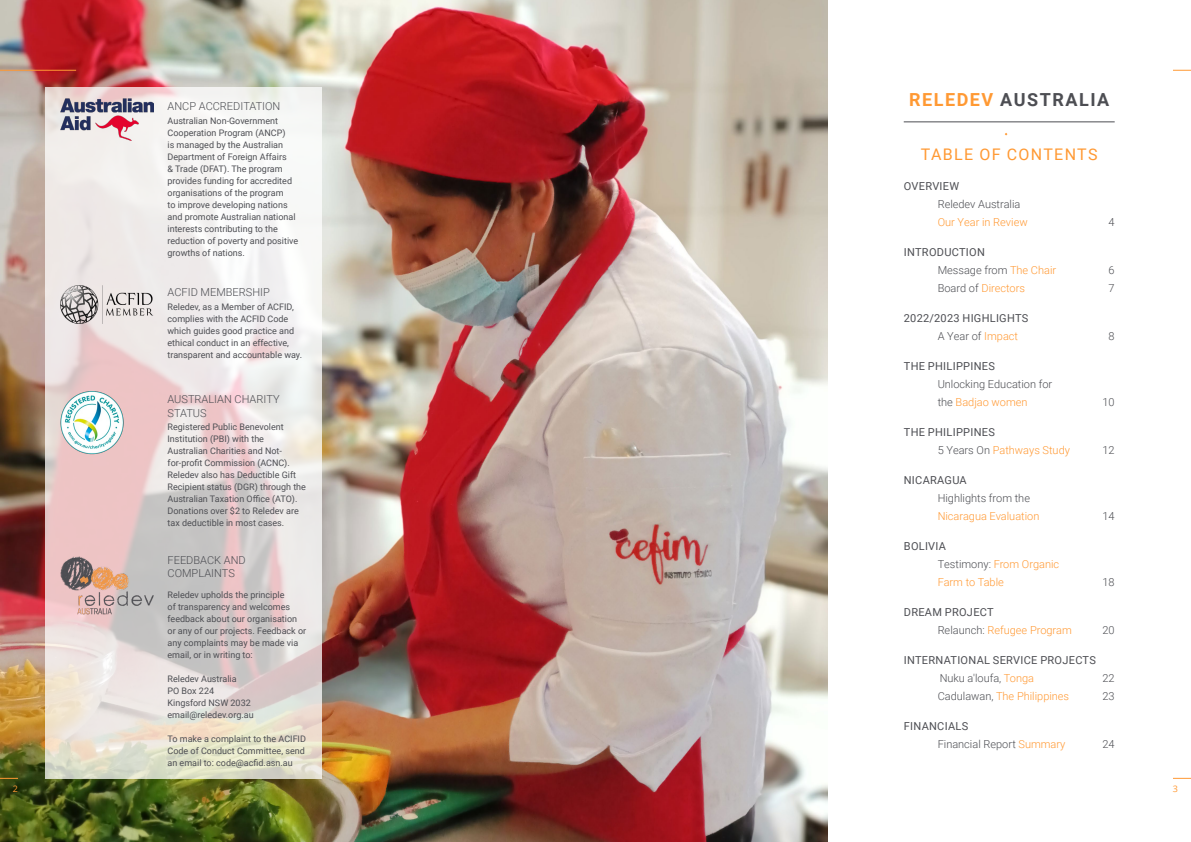
<style>
.page{position:relative;width:1191px;height:842px;background:#fff}
.page>*{position:absolute;margin:0;border:0;box-sizing:border-box;transform-origin:0 0}
.t1{font:700 18px "Roboto";letter-spacing:.085em;color:#4d4e53}
.t2{font:16px "Roboto";letter-spacing:.085em;color:#f93}
.t3{font:300 11px/18px "Roboto";color:#4d4e53}
.t4{font:11px/18px "Roboto";letter-spacing:.025em;color:#4d4e53}
.t5{font:300 11px/18px "Roboto";color:#f93}
.t6{font:9px/12px "Roboto";color:#4d4e53}
.t7{font:9px "Open Sans";color:#f93}
.s1{color:#f93}
.s2{font-weight:300}
.s3{font-weight:300;color:#f93}
.s4{color:#4d4e53}
.s5{font-weight:400;color:#4d4e53}
.s6{font-weight:400}
</style>
<div class="page">
<img style="left:0;top:0;width:827px;height:842px">
<svg style="left:1173px;top:70px;width:18px;height:1px"></svg>
<svg style="left:1173px;top:778px;width:18px;height:1px"></svg>
<svg style="left:0;top:778px;width:18px;height:1px"></svg>
<hr style="left:0;top:70px;width:76px;height:1px;background:#f93">
<hr style="left:903px;top:122px;width:211px;height:1px;background:#4d4e53">
<svg style="left:45px;top:87px;width:276px;height:691px"></svg>
<img style="left:61px;top:285px;width:93px;height:38px">
<img style="left:60px;top:98px;width:93px;height:43px">
<img style="left:61px;top:392px;width:69px;height:66px">
<img style="left:61px;top:556px;width:93px;height:58px">
<p class="t3" style="left:167px;top:97px;width:114px">ANCP ACCREDITATION</p>
<p class="t6" style="left:167px;top:114px;width:132px">Australian Non-Government<br>Cooperation Program (ANCP)<br>is managed by the Australian<br>Department of Foreign Affairs<br>&amp; Trade (DFAT). The program provides funding for accredited organisations of the program<br>to improve developing nations and promote Australian national interests contributing to the reduction of poverty and positive growths of nations.</p>
<p class="t3" style="left:167px;top:282px;width:104px">ACFID MEMBERSHIP</p>
<p class="t6" style="left:167px;top:300px;width:136px">Reledev, as a Member of ACFID, complies with the ACFID Code which guides good practice and ethical conduct in an effective, transparent and accountable way.</p>
<p class="t3" style="left:167px;top:392px;width:114px;line-height:13.2px">AUSTRALIAN CHARITY<br>STATUS</p>
<p class="t6" style="left:167px;top:420px;width:140px">Registered Public Benevolent<br>Institution (PBI) with the<br>Australian Charities and Not&shy;for-profit Commission (ACNC).<br>Reledev also has Deductible Gift<br>Recipient status (DGR) through the<br>Australian Taxation Office (ATO).<br>Donations over $2 to Reledev are tax deductible in most cases.</p>
<p class="t3" style="left:167px;top:553px;width:80px;line-height:13.2px">FEEDBACK AND<br>COMPLAINTS</p>
<p class="t6" style="left:167px;top:588px;width:140px">Reledev upholds the principle<br>of transparency and welcomes feedback about our organisation or any of our projects. Feedback or any complaints may be made via email, or in writing to:</p>
<p class="t6" style="left:167px;top:672px;width:88px">Reledev Australia<br>PO Box 224<br>Kingsford NSW 2032 email@reledev.org.au</p>
<p class="t6" style="left:167px;top:732px;width:140px">To make a complaint to the ACIFID<br>Code of Conduct Committee, send an email to: code@acfid.asn.au</p>
<h1 class="t1" style="left:909px;top:87px;width:202px"><span class="s1">RELEDEV</span> AUSTRALIA</h1>
<h2 class="t2" style="left:920px;top:143px;width:178px">TABLE OF CONTENTS</h2>
<p class="t4" style="left:904px;top:177px;width:57px">OVERVIEW</p>
<p class="t3" style="left:937px;top:195px;width:84px">Reledev Australia</p>
<p class="t5" style="left:937px;top:213px;width:91px">Our Year in Review</p>
<p class="t3" style="left:1108px;top:213px;width:8px">4</p>
<p class="t4" style="left:937px;top:243px;width:120px;text-indent:-34px">INTRODUCTION<br><span class="s2">Message from</span> <span class="s3">The Chair</span></p>
<p class="t3" style="left:1108px;top:261px;width:8px">6</p>
<p class="t5" style="left:937px;top:279px;width:89px"><span class="s4">Board of</span> Directors</p>
<p class="t3" style="left:1108px;top:279px;width:8px">7</p>
<p class="t4" style="left:937px;top:309px;width:92px;text-indent:-34px">2022/2023 HIGHLIGHTS<br><span class="s2">A Year of</span> <span class="s3">Impact</span></p>
<p class="t3" style="left:1108px;top:327px;width:8px">8</p>
<p class="t4" style="left:904px;top:357px;width:93px">THE PHILIPPINES</p>
<p class="t3" style="left:937px;top:375px;width:116px">Unlocking Education for the <span class="s1">Badjao women</span></p>
<p class="t4" style="left:937px;top:423px;width:134px;text-indent:-34px">THE PHILIPPINES<br><span class="s2">5 Years On</span> <span class="s3">Pathways Study</span></p>
<p class="t3" style="left:1102px;top:393px;width:14px">10</p>
<p class="t3" style="left:1102px;top:441px;width:14px">12</p>
<p class="t4" style="left:904px;top:471px;width:64px">NICARAGUA</p>
<p class="t3" style="left:937px;top:489px;width:94px">Highlights from the</p>
<p class="t5" style="left:937px;top:507px;width:103px">Nicaragua Evaluation</p>
<p class="t3" style="left:1102px;top:507px;width:14px">14</p>
<p class="t5" style="left:937px;top:537px;width:123px;text-indent:-34px"><span class="s5">BOLIVIA<br></span><span class="s4">Testimony:</span> From Organic<br>Farm to Table</p>
<p class="t3" style="left:1102px;top:573px;width:14px">18</p>
<p class="t5" style="left:937px;top:603px;width:136px;text-indent:-34px"><span class="s5">DREAM PROJECT<br></span><span class="s4">Relaunch:</span> Refugee Program</p>
<p class="t3" style="left:1102px;top:621px;width:14px">20</p>
<p class="t4" style="left:939px;top:651px;width:158px;text-indent:-36px">INTERNATIONAL SERVICE PROJECTS<br><span class="s2">Nuku a'loufa,</span> <span class="s3">Tonga</span></p>
<p class="t3" style="left:1102px;top:669px;width:14px">22</p>
<p class="t5" style="left:937px;top:687px;width:133px"><span class="s4">Cadulawan,</span> The Philippines</p>
<p class="t3" style="left:1102px;top:687px;width:14px">23</p>
<p class="t3" style="left:937px;top:717px;width:129px;text-indent:-34px"><span class="s6">FINANCIALS<br></span>Financial Report <span class="s1">Summary</span></p>
<p class="t3" style="left:1102px;top:735px;width:14px">24</p>
<p class="t7" style="left:13px;top:783px;width:7px">2</p>
<p class="t7" style="left:1173px;top:783px;width:7px">3</p>
</div>
